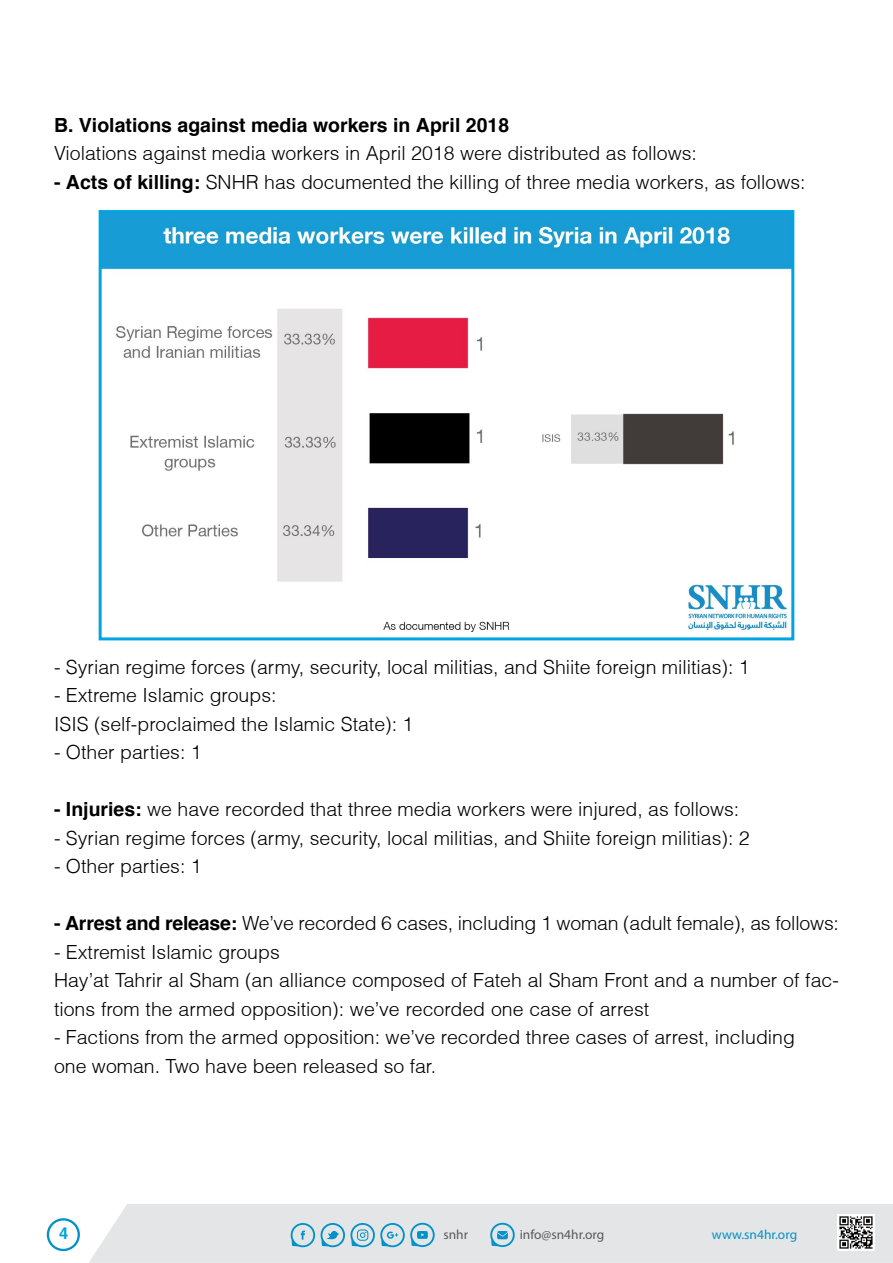
<style>
.page{position:relative;width:893px;height:1263px;background:#fff}
.page>*{position:absolute;margin:0;border:0;box-sizing:border-box;transform-origin:0 0}
.t1{font:300 19.5px/28.5px "Helvetica";color:#000}
.t2{font:700 19.5px "Helvetica";color:#000}
.t3{font:700 16.5px "Helvetica";color:#00a4e2}
.t4{font:13.35px "Myriad Pro";color:#58595b}
.t5{font:13.35px "Myriad Pro";color:#0092c8}
.s1{font-weight:700}
</style>
<div class="page">
<div style="left:89px;top:1204px;width:804px;height:59px;background:#e4e5e6"></div>
<svg style="left:291px;top:1223px;width:24px;height:24px"></svg>
<svg style="left:321px;top:1223px;width:114px;height:24px"></svg>
<svg style="left:490px;top:1223px;width:25px;height:24px"></svg>
<img style="left:837px;top:1214px;width:37px;height:37px">
<svg style="left:47px;top:1218px;width:33px;height:33px"></svg>
<img style="left:103px;top:214px;width:687px;height:418px">
<div style="left:99px;top:210px;width:695px;height:430px;border:3px solid #00a4e2"></div>
<p class="t2" style="left:54px;top:113px;width:457px">B. Violations against media workers in April 2018</p>
<p class="t1" style="left:54px;top:139px;width:644px">Violations against media workers in April 2018 were distributed as follows:</p>
<p class="t1" style="left:54px;top:168px;width:753px"><span class="s1">- Acts of killing:</span> SNHR has documented the killing of three media workers, as follows:</p>
<p class="t1" style="left:54px;top:652px;width:697px">- Syrian regime forces (army, security, local militias, and Shiite foreign militias 1:(</p>
<p class="t1" style="left:54px;top:681px;width:361px">- Extreme Islamic groups:<br>ISIS (self-proclaimed the Islamic State 1:(</p>
<p class="t1" style="left:54px;top:738px;width:149px">- Other parties 1:</p>
<p class="t1" style="left:54px;top:795px;width:687px"><span class="s1">- Injuries:</span> we have recorded that three media workers were injured, as follows:</p>
<p class="t1" style="left:54px;top:823px;width:697px">- Syrian regime forces (army, security, local militias, and Shiite foreign militias 2:(</p>
<p class="t1" style="left:54px;top:852px;width:149px">- Other parties 1:</p>
<p class="t1" style="left:54px;top:909px;width:786px"><span class="s1">- Arrest and release:</span> We’ve recorded 6 cases, including 1 woman (adult female ,) as follows:</p>
<p class="t1" style="left:54px;top:937px;width:227px">- Extremist Islamic groups</p>
<p class="t1" style="left:54px;top:994px;width:597px">tions from the armed opposition :) we’ve recorded one case of arrest</p>
<p class="t1" style="left:54px;top:966px;width:786px">Hay’at Tahrir al Sham (an alliance composed of Fateh al Sham Front and a number of fac-</p>
<p class="t1" style="left:54px;top:1023px;width:742px">- Factions from the armed opposition: we’ve recorded three cases of arrest, including one woman. Two have been released so far.</p>
<p class="t3" style="left:59px;top:1223px;width:11px">4</p>
<p class="t4" style="left:443px;top:1226px;width:26px">snhr</p>
<p class="t4" style="left:520px;top:1226px;width:86px">info@sn4hr.org</p>
<p class="t5" style="left:712px;top:1226px;width:87px">www.sn4hr.org</p>
</div>
